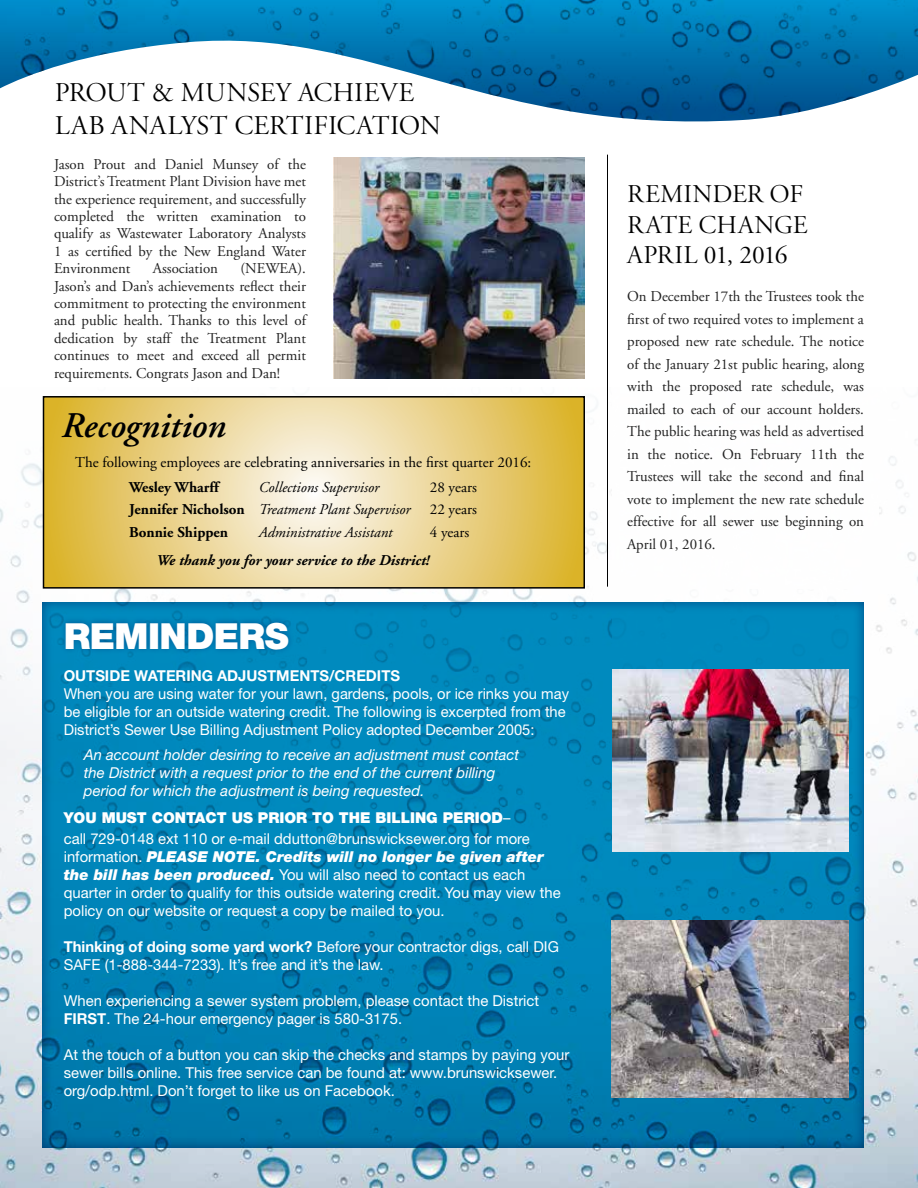
<style>
.page{position:relative;width:918px;height:1188px;background:#fff}
.page>*{position:absolute;margin:0;border:0;box-sizing:border-box;transform-origin:0 0}
.t1{font:36px "Adobe Garamond Semibold Italic Os F";color:#000}
.t2{font:900 36px "Helvetica Neue";letter-spacing:-.015em;color:#fff}
.t3{font:27px/32.4px "Adobe Garamond Titling";color:#000}
.t4{font:25.5px/30.6px "Adobe Garamond Titling";color:#000}
.t5{font:15px/18px "Helvetica Neue";color:#fff}
.t6{font:15px/17.4px "Adobe Garamond";color:#222;text-align:justify}
.t7{font:italic 15px/18px "Helvetica Neue";color:#fff}
.t8{font:15px "Adobe Garamond";color:#000}
.t9{font:italic 15px "Adobe Garamond";color:#000}
.t10{font:italic 700 15px "Adobe Garamond";color:#000}
.t11{font:700 15px "Helvetica Neue";color:#fff}
.t12{font:700 15px "Adobe Garamond";color:#000}
.s1{font-weight:700;font-style:normal}
.s2{font-weight:900}
.s3{font-weight:900;font-style:italic}
.s4{font-weight:700}
</style>
<div class="page">
<img style="left:0;top:396px;width:918px;height:792px">
<img style="left:0;top:0;width:918px;height:122px">
<svg style="left:46px;top:399px;width:536px;height:187px"></svg>
<div style="left:43px;top:396px;width:542px;height:193px;border:2px solid #000"></div>
<div style="left:612px;top:450px;width:252px;height:295px;background:#fff"></div>
<div style="left:612px;top:396px;width:266px;height:193px;background:#fff"></div>
<img style="left:333px;top:158px;width:252px;height:220px">
<div style="left:40px;top:600px;width:824px;height:548px;background:#005291;opacity:.75"></div>
<div style="left:60px;top:616px;width:234px;height:39px;background:#005291;opacity:.75"></div>
<img style="left:612px;top:669px;width:237px;height:183px">
<img style="left:612px;top:921px;width:237px;height:176px">
<hr style="left:607px;top:155px;width:1px;height:432px;background:#000">
<h2 class="t3" style="left:55px;top:77px;width:387px">PROUT &amp; MUNSEY ACHIEVE<br>LAB ANALYST CERTIFICATION</h2>
<p class="t6" style="left:54px;top:156px;width:254px">Jason Prout and Daniel Munsey of the District’s Treatment Plant Division have met the experience requirement, and successfully completed the written examination to qualify as Wastewater Laboratory Analysts 1 as certified by the New England Water Environment</p>
<p class="t6" style="left:54px;top:260px;width:254px;text-indent:186px">(NEWEA).<br>Jason’s and Dan’s achievements reflect their commitment to protecting the environment and public health. Thanks to this level of dedication by staff the Treatment Plant continues to meet and exceed all permit requirements. Congrats Jason and Dan!</p>
<p class="t6" style="left:153px;top:260px;width:67px">Association</p>
<h1 class="t1" style="left:62px;top:406px;width:166px">Recognition</h1>
<p class="t8" style="left:75px;top:454px;width:458px">The following employees are celebrating anniversaries in the first quarter 2016:</p>
<p class="t12" style="left:129px;top:479px;width:91px">Wesley Wharff</p>
<p class="t9" style="left:259px;top:479px;width:122px">Collections Supervisor</p>
<p class="t8" style="left:430px;top:479px;width:49px">28 years</p>
<p class="t9" style="left:129px;top:502px;width:283px"><span class="s1">Jennifer Nicholson</span> Treatment Plant Supervisor</p>
<p class="t8" style="left:430px;top:502px;width:49px">22 years</p>
<p class="t12" style="left:129px;top:524px;width:101px">Bonnie Shippen</p>
<p class="t9" style="left:259px;top:524px;width:135px">Administrative Assistant</p>
<p class="t8" style="left:430px;top:524px;width:41px">4 years</p>
<p class="t10" style="left:156px;top:552px;width:275px">We thank you for your service to the District!</p>
<h1 class="t2" style="left:64px;top:615px;width:227px">REMINDERS</h1>
<p class="t11" style="left:64px;top:666px;width:338px">OUTSIDE WATERING ADJUSTMENTS/CREDITS</p>
<p class="t5" style="left:64px;top:684px;width:507px">When you are using water for your lawn, gardens, pools, or ice rinks you may be eligible for an outside watering credit. The following is excerpted from the<br>District’s Sewer Use Billing Adjustment Policy adopted December 2005:</p>
<p class="t7" style="left:84px;top:745px;width:437px">An account holder desiring to receive an adjustment must contact the District with a request prior to the end of the current billing period for which the adjustment is being requested.</p>
<p class="t5" style="left:64px;top:807px;width:468px;line-height:21px"><span class="s2">YOU MUST CONTACT US PRIOR TO THE BILLING PERIOD</span>– call 729-0148 ext 110 or e-mail ddutton@brunswicksewer.org for more</p>
<p class="t5" style="left:64px;top:848px;width:498px">information. <span class="s3">PLEASE NOTE. Credits will no longer be given after the bill has been produced.</span> You will also need to contact us each quarter in order to qualify for this outside watering credit. You may view the policy on our website or request a copy be mailed to you.</p>
<p class="t5" style="left:64px;top:938px;width:497px"><span class="s4">Thinking of doing some yard work?</span> Before your contractor digs, call DIG<br>SAFE (1-888-344-7233). It’s free and it’s the law.</p>
<p class="t5" style="left:64px;top:992px;width:477px">When experiencing a sewer system problem, please contact the District<br><span class="s4">FIRST</span>. The 24-hour emergency pager is 580-3175.</p>
<p class="t5" style="left:64px;top:1046px;width:507px">At the touch of a button you can skip the checks and stamps by paying your sewer bills online. This free service can be found at: www.brunswicksewer. org/odp.html. Don’t forget to like us on Facebook.</p>
<h3 class="t4" style="left:627px;top:179px;width:182px">REMINDER OF<br>RATE CHANGE<br>APRIL 01, 2016</h3>
<p class="t6" style="left:627px;top:286px;width:238px;line-height:22.5px">On December 17th the Trustees took the first of two required votes to implement a proposed new rate schedule. The notice of the January 21st public hearing, along with the proposed rate schedule, was mailed to each of our account holders.<br>The public hearing was held as advertised in the notice. On February 11th the Trustees will take the second and final vote to implement the new rate schedule effective for all sewer use beginning on April 01, 2016.</p>
</div>
